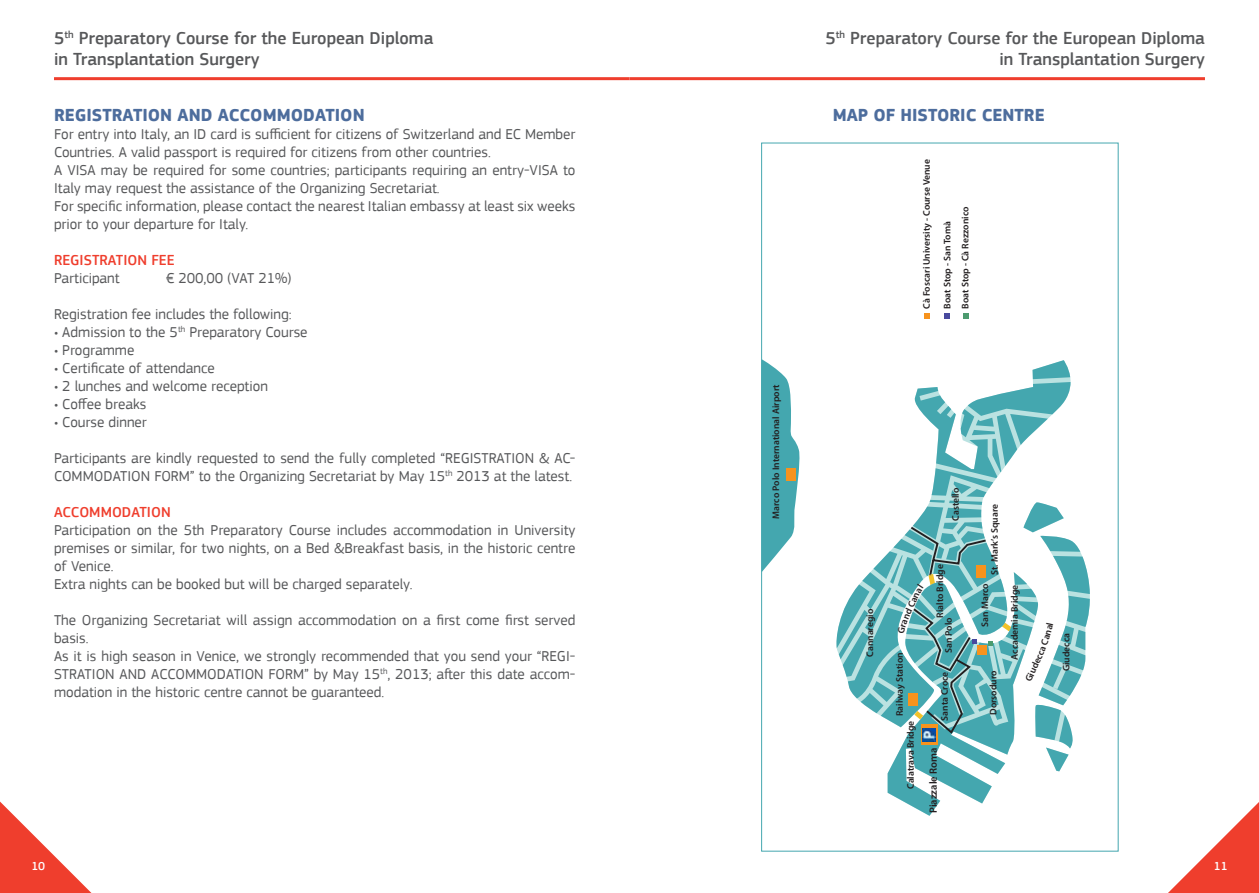
<style>
.page{position:relative;width:1259px;height:893px;background:#fff}
.page>*{position:absolute;margin:0;border:0;box-sizing:border-box;transform-origin:0 0}
.t1{font:500 18px/21.6px "PF Square Sans Pro";color:#57585a}
.t2{font:700 18px "PF Square Sans Pro";color:#4d6d9d}
.t3{font:15px/18px "PF Square Sans Pro";color:#57585a}
.t4{font:500 15px "PF Square Sans Pro";color:#ef3e2d}
.t5{font:500 12px "PF Square Sans Pro";color:#fff}
.t6{font:600 10.5px "Myriad Pro";color:#231f20}
.t7{font:600 9.6px/18px "Myriad Pro";color:#231f20}
</style>
<div class="page">
<svg style="left:0;top:801px;width:91px;height:92px"></svg>
<hr style="left:54px;top:77px;width:575px;height:3px;background:#ef3e2d">
<hr style="left:629px;top:77px;width:576px;height:3px;background:#ef3e2d">
<svg style="left:763px;top:360px;width:37px;height:211px"></svg>
<svg style="left:836px;top:360px;width:235px;height:438px"></svg>
<div style="left:786px;top:468px;width:10px;height:12px;background:#f7931d"></div>
<svg style="left:924px;top:313px;width:5px;height:6px"></svg>
<svg style="left:944px;top:313px;width:6px;height:6px"></svg>
<svg style="left:963px;top:313px;width:5px;height:6px"></svg>
<svg style="left:897px;top:502px;width:362px;height:391px"></svg>
<p class="t1" style="left:54px;top:27px;width:381px">5<sup>th</sup> Preparatory Course for the European Diploma in Transplantation Surgery</p>
<p class="t1" style="left:825px;top:27px;width:381px;text-align:right">5<sup>th</sup> Preparatory Course for the European Diploma in Transplantation Surgery</p>
<p class="t2" style="left:54px;top:104px;width:312px">REGISTRATION AND ACCOMMODATION</p>
<p class="t3" style="left:54px;top:125px;width:523px">For entry into Italy, an ID card is sufficient for citizens of Switzerland and EC Member Countries. A valid passport is required for citizens from other countries.<br>A VISA may be required for some countries; participants requiring an entry-VISA to Italy may request the assistance of the Organizing Secretariat.<br>For specific information, please contact the nearest Italian embassy at least six weeks prior to your departure for Italy.</p>
<p class="t4" style="left:54px;top:251px;width:122px">REGISTRATION FEE</p>
<p class="t3" style="left:54px;top:269px;width:67px">Participant</p>
<p class="t3" style="left:166px;top:269px;width:127px">€ 200,00 (VAT 21%)</p>
<p class="t3" style="left:54px;top:305px;width:239px">Registration fee includes the following:</p>
<p class="t3" style="left:54px;top:323px;width:255px">• Admission to the 5<sup>th</sup> Preparatory Course</p>
<p class="t3" style="left:54px;top:341px;width:82px">• Programme</p>
<p class="t3" style="left:54px;top:359px;width:162px">• Certificate of attendance</p>
<p class="t3" style="left:54px;top:377px;width:215px">• 2 lunches and welcome reception</p>
<p class="t3" style="left:54px;top:395px;width:94px">• Coffee breaks</p>
<p class="t3" style="left:54px;top:413px;width:94px">• Course dinner</p>
<p class="t3" style="left:54px;top:449px;width:523px">Participants are kindly requested to send the fully completed “REGISTRATION &amp; AC-<br>COMMODATION FORM” to the Organizing Secretariat by May 15<sup>th</sup> 2013 at the latest.</p>
<p class="t4" style="left:54px;top:503px;width:118px">ACCOMMODATION</p>
<p class="t3" style="left:54px;top:521px;width:523px">Participation on the 5th Preparatory Course includes accommodation in University premises or similar, for two nights, on a Bed &amp;Breakfast basis, in the historic centre of Venice.<br>Extra nights can be booked but will be charged separately.</p>
<p class="t3" style="left:54px;top:611px;width:523px">The Organizing Secretariat will assign accommodation on a first come first served basis.<br>As it is high season in Venice, we strongly recommended that you send your “REGI-STRATION AND ACCOMMODATION FORM” by May 15<sup>th</sup>, 2013; after this date accom&shy;modation in the historic centre cannot be guaranteed.</p>
<p class="t7" style="left:766px;top:519px;width:136px;rotate:-90deg">Marco Polo International Airport</p>
<p class="t2" style="left:832px;top:104px;width:214px">MAP OF HISTORIC CENTRE</p>
<p class="t7" style="left:917px;top:309px;width:151px;rotate:-90deg">Cà Foscari University - Course Venue</p>
<p class="t7" style="left:938px;top:309px;width:103px;rotate:-90deg">Boat Stop - San Tomà<br>Boat Stop - Cà Rezzonico</p>
<p class="t7" style="left:860px;top:657px;width:49px;rotate:-90deg">Cannaregio</p>
<p class="t7" style="left:946px;top:521px;width:35px;rotate:-90deg">Castello</p>
<p class="t7" style="left:890px;top:716px;width:65px;rotate:-90deg">Railway Station</p>
<p class="t7" style="left:901px;top:789px;width:70px;rotate:-90deg">Calatrava Bridge</p>
<p class="t7" style="left:930px;top:618px;width:55px;rotate:-90deg">Rialto Bridge</p>
<p class="t7" style="left:939px;top:653px;width:37px;rotate:-90deg">San Polo</p>
<p class="t7" style="left:935px;top:721px;width:51px;rotate:-90deg">Santa Croce</p>
<p class="t6" style="left:926px;top:813px;width:67px;rotate:-90deg">Piazzale Roma</p>
<p class="t7" style="left:985px;top:575px;width:72px;rotate:-90deg">St. Mark’s Square</p>
<p class="t7" style="left:975px;top:627px;width:45px;rotate:-90deg">San Marco</p>
<p class="t7" style="left:984px;top:715px;width:46px;rotate:-90deg">Dorsoduro</p>
<p class="t7" style="left:1005px;top:660px;width:76px;rotate:-90deg">Accademia Bridge</p>
<p class="t7" style="left:1057px;top:671px;width:40px;rotate:-90deg">Giudecca</p>
<p class="t5" style="left:31px;top:859px;width:15px">10</p>
<p class="t5" style="left:1213px;top:859px;width:15px">11</p>
</div>
